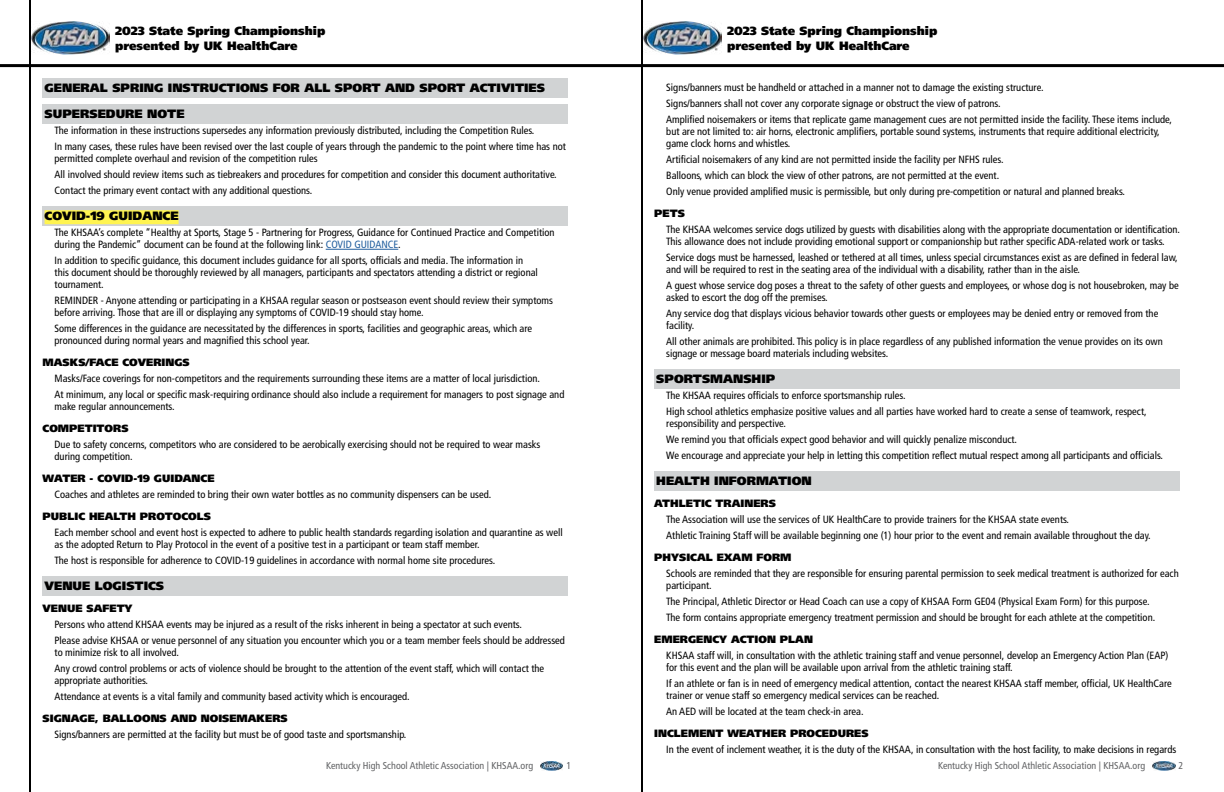
<style>
.page{position:relative;width:1224px;height:792px;background:#fff}
.page>*{position:absolute;margin:0;border:0;box-sizing:border-box;transform-origin:0 0}
.t1{font:900 12px/14.4px "Frutiger LT";color:#000}
.t2{font:condensed 10.5px/16px "Frutiger LT";color:#000}
.t3{font:900 10.5px "Frutiger LT";color:#000}
.t4{font:condensed 10px "Frutiger LT";color:#636466}
.s1{color:#215e9e}
</style>
<div class="page">
<hr style="left:0;top:64px;width:612px;height:3px;background:#000">
<hr style="left:612px;top:64px;width:612px;height:3px;background:#000">
<hr style="left:29px;top:0;width:2px;height:792px;background:#000">
<hr style="left:641px;top:0;width:2px;height:792px;background:#000">
<img style="left:541px;top:761px;width:22px;height:10px">
<img style="left:1153px;top:761px;width:22px;height:10px">
<img style="left:32px;top:22px;width:78px;height:32px">
<img style="left:644px;top:22px;width:78px;height:32px">
<div style="left:43px;top:78px;width:525px;height:20px;background:#d1d3d4"></div>
<div style="left:43px;top:104px;width:525px;height:20px;background:#d1d3d4"></div>
<div style="left:43px;top:206px;width:525px;height:20px;background:#d1d3d4"></div>
<div style="left:45px;top:210px;width:134px;height:14px;background:#fff450"></div>
<hr style="left:326px;top:249px;width:72px;height:1px;background:#215e9e">
<div style="left:43px;top:576px;width:525px;height:20px;background:#d1d3d4"></div>
<div style="left:654px;top:369px;width:526px;height:20px;background:#d1d3d4"></div>
<div style="left:654px;top:471px;width:526px;height:20px;background:#d1d3d4"></div>
<p class="t1" style="left:115px;top:24px;width:212px">2023 State Spring Championship presented by UK HealthCare</p>
<p class="t1" style="left:727px;top:24px;width:212px">2023 State Spring Championship presented by UK HealthCare</p>
<p class="t1" style="left:45px;top:75px;width:502px;line-height:26px">GENERAL SPRING INSTRUCTIONS FOR ALL SPORT AND SPORT ACTIVITIES<br>SUPERSEDURE NOTE</p>
<p class="t2" style="left:55px;top:123px;width:513px">The information in these instructions supersedes any information previously distributed, including the Competition Rules.<br>In many cases, these rules have been revised over the last couple of years through the pandemic to the point where time has not</p>
<p class="t2" style="left:55px;top:151px;width:504px">permitted complete overhaul and revision of the competition rules<br>All involved should review items such as tiebreakers and procedures for competition and consider this document authoritative.<br>Contact the primary event contact with any additional questions.</p>
<p class="t1" style="left:45px;top:209px;width:135px">COVID-19 GUIDANCE</p>
<p class="t2" style="left:55px;top:227px;width:502px;line-height:12px">The KHSAA’s complete “Healthy at Sports, Stage 5 - Partnering for Progress, Guidance for Continued Practice and Competition during the Pandemic” document can be found at the following link: <span class="s1">COVID GUIDANCE</span>.</p>
<p class="t2" style="left:55px;top:255px;width:485px;line-height:12px">In addition to specific guidance, this document includes guidance for all sports, officials and media. The information in this document should be thoroughly reviewed by all managers, participants and spectators attending a district or regional tournament.</p>
<p class="t2" style="left:55px;top:295px;width:500px;line-height:12px">REMINDER - Anyone attending or participating in a KHSAA regular season or postseason event should review their symptoms before arriving. Those that are ill or displaying any symptoms of COVID-19 should stay home.</p>
<p class="t2" style="left:55px;top:323px;width:479px;line-height:12px">Some differences in the guidance are necessitated by the differences in sports, facilities and geographic areas, which are pronounced during normal years and magnified this school year.</p>
<p class="t3" style="left:43px;top:356px;width:149px">MASKS/FACE COVERINGS</p>
<p class="t2" style="left:55px;top:371px;width:511px">Masks/Face coverings for non-competitors and the requirements surrounding these items are a matter of local jurisdiction.<br>At minimum, any local or specific mask-requiring ordinance should also include a requirement for managers to post signage and</p>
<p class="t2" style="left:55px;top:399px;width:121px">make regular announcements.</p>
<p class="t3" style="left:43px;top:422px;width:87px">COMPETITORS</p>
<p class="t2" style="left:55px;top:439px;width:487px;line-height:12px">Due to safety concerns, competitors who are considered to be aerobically exercising should not be required to wear masks during competition.</p>
<p class="t3" style="left:43px;top:472px;width:173px">WATER - COVID-19 GUIDANCE</p>
<p class="t2" style="left:55px;top:487px;width:438px">Coaches and athletes are reminded to bring their own water bottles as no community dispensers can be used.</p>
<p class="t3" style="left:43px;top:510px;width:170px">PUBLIC HEALTH PROTOCOLS</p>
<p class="t2" style="left:55px;top:527px;width:510px;line-height:12px">Each member school and event host is expected to adhere to public health standards regarding isolation and quarantine as well as the adopted Return to Play Protocol in the event of a positive test in a participant or team staff member.</p>
<p class="t2" style="left:55px;top:553px;width:442px">The host is responsible for adherence to COVID-19 guidelines in accordance with normal home site procedures.</p>
<p class="t1" style="left:45px;top:579px;width:121px">VENUE LOGISTICS</p>
<p class="t3" style="left:43px;top:602px;width:92px">VENUE SAFETY</p>
<p class="t2" style="left:55px;top:617px;width:512px">Persons who attend KHSAA events may be injured as a result of the risks inherent in being a spectator at such events.<br>Please advise KHSAA or venue personnel of any situation you encounter which you or a team member feels should be addressed</p>
<p class="t2" style="left:55px;top:645px;width:491px">to minimize risk to all involved.<br>Any crowd control problems or acts of violence should be brought to the attention of the event staff, which will contact the</p>
<p class="t2" style="left:55px;top:673px;width:357px">appropriate authorities.<br>Attendance at events is a vital family and community based activity which is encouraged.</p>
<p class="t3" style="left:43px;top:712px;width:247px">SIGNAGE, BALLOONS AND NOISEMAKERS</p>
<p class="t2" style="left:55px;top:727px;width:353px">Signs/banners are permitted at the facility but must be of good taste and sportsmanship.</p>
<p class="t2" style="left:666px;top:80px;width:507px">Signs/banners must be handheld or attached in a manner not to damage the existing structure.<br>Signs/banners shall not cover any corporate signage or obstruct the view of patrons.<br>Amplified noisemakers or items that replicate game management cues are not permitted inside the facility. These items include,</p>
<p class="t2" style="left:666px;top:126px;width:495px;line-height:12px">but are not limited to: air horns, electronic amplifiers, portable sound systems, instruments that require additional electricity, game clock horns and whistles.</p>
<p class="t2" style="left:666px;top:152px;width:460px">Artificial noisemakers of any kind are not permitted inside the facility per NFHS rules.<br>Balloons, which can block the view of other patrons, are not permitted at the event.<br>Only venue provided amplified music is permissible, but only during pre-competition or natural and planned breaks.</p>
<p class="t3" style="left:654px;top:207px;width:32px">PETS</p>
<p class="t2" style="left:666px;top:224px;width:515px;line-height:12px">The KHSAA welcomes service dogs utilized by guests with disabilities along with the appropriate documentation or identification.<br>This allowance does not include providing emotional support or companionship but rather specific ADA-related work or tasks.</p>
<p class="t2" style="left:666px;top:252px;width:513px;line-height:12px">Service dogs must be harnessed, leashed or tethered at all times, unless special circumstances exist as are defined in federal law, and will be required to rest in the seating area of the individual with a disability, rather than in the aisle.</p>
<p class="t2" style="left:666px;top:280px;width:514px;line-height:12px">A guest whose service dog poses a threat to the safety of other guests and employees, or whose dog is not housebroken, may be asked to escort the dog off the premises.</p>
<p class="t2" style="left:666px;top:308px;width:494px;line-height:12px">Any service dog that displays vicious behavior towards other guests or employees may be denied entry or removed from the facility.</p>
<p class="t2" style="left:666px;top:336px;width:498px;line-height:12px">All other animals are prohibited. This policy is in place regardless of any published information the venue provides on its own signage or message board materials including websites.</p>
<p class="t1" style="left:656px;top:372px;width:121px">SPORTSMANSHIP</p>
<p class="t2" style="left:666px;top:388px;width:482px">The KHSAA requires officials to enforce sportsmanship rules.<br>High school athletics emphasize positive values and all parties have worked hard to create a sense of teamwork, respect,</p>
<p class="t2" style="left:666px;top:416px;width:498px">responsibility and perspective.<br>We remind you that officials expect good behavior and will quickly penalize misconduct.<br>We encourage and appreciate your help in letting this competition reflect mutual respect among all participants and officials.</p>
<p class="t1" style="left:656px;top:474px;width:157px">HEALTH INFORMATION</p>
<p class="t3" style="left:654px;top:497px;width:123px">ATHLETIC TRAINERS</p>
<p class="t2" style="left:666px;top:512px;width:486px">The Association will use the services of UK HealthCare to provide trainers for the KHSAA state events.<br>Athletic Training Staff will be available beginning one (1) hour prior to the event and remain available throughout the day.</p>
<p class="t3" style="left:654px;top:551px;width:139px">PHYSICAL EXAM FORM</p>
<p class="t2" style="left:666px;top:568px;width:514px;line-height:12px">Schools are reminded that they are responsible for ensuring parental permission to seek medical treatment is authorized for each participant.</p>
<p class="t2" style="left:666px;top:594px;width:490px">The Principal, Athletic Director or Head Coach can use a copy of KHSAA Form GE04 (Physical Exam Form) for this purpose.<br>The form contains appropriate emergency treatment permission and should be brought for each athlete at the competition.</p>
<p class="t3" style="left:654px;top:633px;width:160px">EMERGENCY ACTION PLAN</p>
<p class="t2" style="left:666px;top:650px;width:504px;line-height:12px">KHSAA staff will, in consultation with the athletic training staff and venue personnel, develop an Emergency Action Plan (EAP) for this event and the plan will be available upon arrival from the athletic training staff.</p>
<p class="t2" style="left:666px;top:678px;width:507px;line-height:12px">If an athlete or fan is in need of emergency medical attention, contact the nearest KHSAA staff member, official, UK HealthCare trainer or venue staff so emergency medical services can be reached.</p>
<p class="t2" style="left:666px;top:704px;width:199px">An AED will be located at the team check-in area.</p>
<p class="t3" style="left:654px;top:727px;width:216px">INCLEMENT WEATHER PROCEDURES</p>
<p class="t2" style="left:666px;top:742px;width:511px">In the event of inclement weather, it is the duty of the KHSAA, in consultation with the host facility, to make decisions in regards</p>
<p class="t4" style="left:326px;top:759px;width:208px">Kentucky High School Athletic Association | KHSAA.org</p>
<p class="t4" style="left:567px;top:759px;width:6px">1</p>
<p class="t4" style="left:938px;top:759px;width:208px">Kentucky High School Athletic Association | KHSAA.org</p>
<p class="t4" style="left:1179px;top:759px;width:6px">2</p>
</div>
